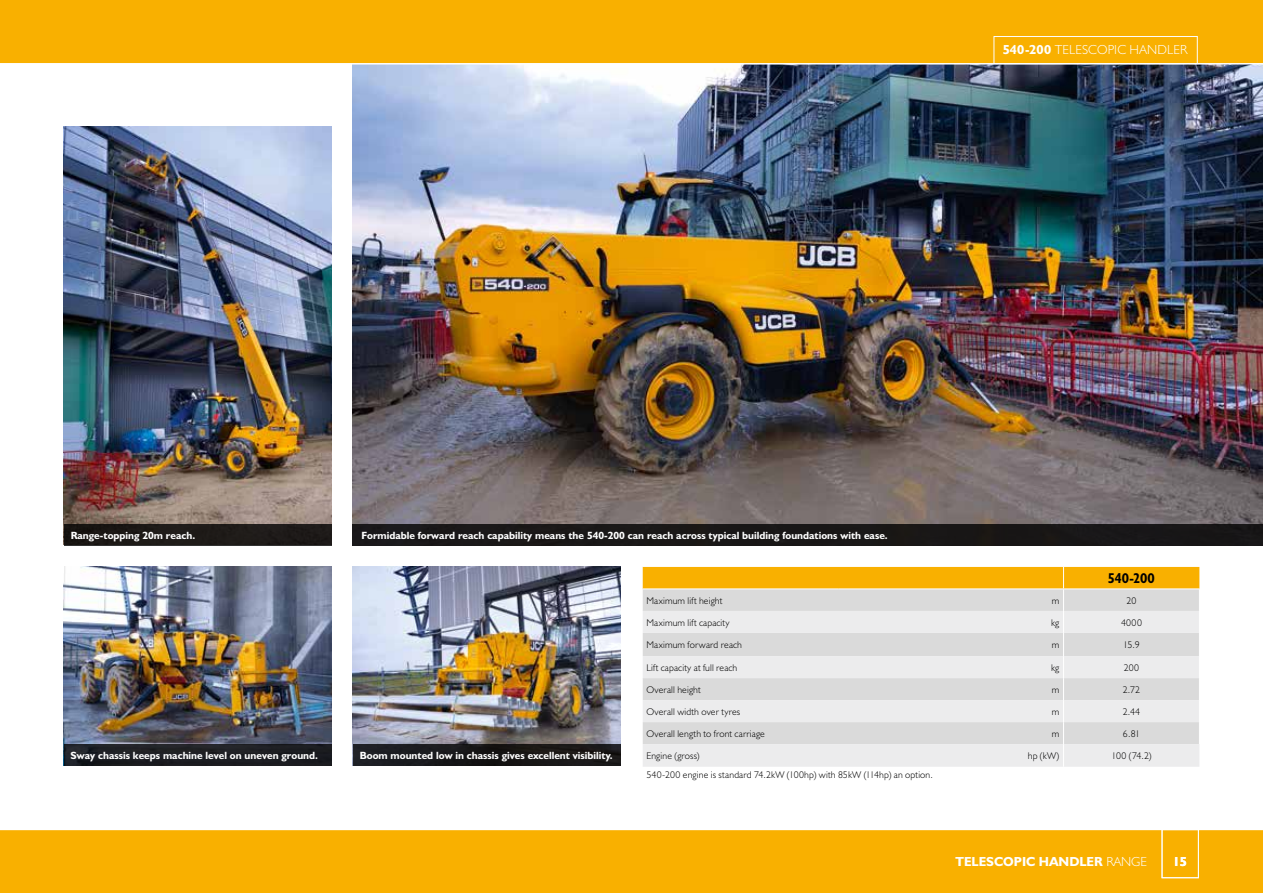
<style>
.page{position:relative;width:1263px;height:893px;background:#fff}
.page>*{position:absolute;margin:0;border:0;box-sizing:border-box;transform-origin:0 0}
.t1{font:14.25px "JCB Bold Condensed";letter-spacing:.015em;color:#000}
.t2{font:13.2px "JCB Bold";color:#fff}
.t3{font:13.2px "JCB Light";letter-spacing:.01em;color:#fff}
.t4{font:10.5px "JCB Bold";color:#fff}
.t5{font:300 9.75px "JCB Euro";letter-spacing:.02em;color:#000}
.s1{font-family:"JCB Bold"}
.s2{font-family:"JCB Light"}
</style>
<div class="page">
<div style="left:0;top:829px;width:1263px;height:64px;background:#f9b000"></div>
<hr style="left:0;top:829px;width:1263px;height:1px;background:#fff">
<img style="left:353px;top:65px;width:910px;height:459px">
<div style="left:0;top:0;width:1263px;height:64px;background:#f9b000"></div>
<img style="left:64px;top:567px;width:268px;height:177px">
<img style="left:353px;top:567px;width:268px;height:177px">
<div style="left:353px;top:524px;width:910px;height:22px;background:#191717"></div>
<div style="left:64px;top:744px;width:268px;height:21px;background:#1d1f23"></div>
<div style="left:353px;top:744px;width:268px;height:21px;background:#1a1919"></div>
<div style="left:1162px;top:829px;width:37px;height:49px;border:1px solid #fff"></div>
<div style="left:993px;top:36px;width:205px;height:28px;border:1px solid #fff"></div>
<hr style="left:0;top:63px;width:1263px;height:2px;background:#fff">
<svg style="left:642px;top:567px;width:558px;height:200px;background:#e5decc"></svg>
<img style="left:64px;top:126px;width:268px;height:398px">
<div style="left:64px;top:524px;width:268px;height:22px;background:#1e1a18"></div>
<h2 class="t3" style="left:1003px;top:42px;width:186px"><span class="s1">540-200</span> TELESCOPIC HANDLER</h2>
<p class="t4" style="left:71px;top:528px;width:126px">Range-topping 20m reach.</p>
<p class="t4" style="left:361px;top:528px;width:528px">Formidable forward reach capability means the 540-200 can reach across typical building foundations with ease.</p>
<h1 class="t1" style="left:1108px;top:570px;width:48px">540-200</h1>
<p class="t4" style="left:71px;top:748px;width:249px">Sway chassis keeps machine level on uneven ground.</p>
<p class="t4" style="left:360px;top:748px;width:254px">Boom mounted low in chassis gives excellent visibility.</p>
<p class="t5" style="left:646px;top:594px;width:77px">Maximum lift height</p>
<p class="t5" style="left:1052px;top:594px;width:9px">m</p>
<p class="t5" style="left:1126px;top:594px;width:11px">20</p>
<p class="t5" style="left:646px;top:616px;width:85px">Maximum lift capacity</p>
<p class="t5" style="left:1051px;top:616px;width:10px">kg</p>
<p class="t5" style="left:1121px;top:616px;width:22px">4000</p>
<p class="t5" style="left:646px;top:639px;width:97px">Maximum forward reach</p>
<p class="t5" style="left:1052px;top:639px;width:9px">m</p>
<p class="t5" style="left:1123px;top:639px;width:18px">15.9</p>
<p class="t5" style="left:646px;top:661px;width:92px">Lift capacity at full reach</p>
<p class="t5" style="left:1051px;top:661px;width:10px">kg</p>
<p class="t5" style="left:1124px;top:661px;width:17px">200</p>
<p class="t5" style="left:646px;top:683px;width:56px">Overall height</p>
<p class="t5" style="left:1052px;top:683px;width:9px">m</p>
<p class="t5" style="left:1123px;top:683px;width:19px">2.72</p>
<p class="t5" style="left:646px;top:705px;width:95px">Overall width over tyres</p>
<p class="t5" style="left:1052px;top:705px;width:9px">m</p>
<p class="t5" style="left:1123px;top:705px;width:19px">2.44</p>
<p class="t5" style="left:646px;top:727px;width:120px">Overall length to front carriage</p>
<p class="t5" style="left:1052px;top:727px;width:9px">m</p>
<p class="t5" style="left:1123px;top:727px;width:19px">6.81</p>
<p class="t5" style="left:646px;top:750px;width:55px">Engine (gross)</p>
<p class="t5" style="left:1028px;top:750px;width:33px">hp (kW)</p>
<p class="t5" style="left:1111px;top:750px;width:41px">100 (74.2)</p>
<p class="t5" style="left:646px;top:769px;width:288px">540-200 engine is standard 74.2kW (100hp) with 85kW (114hp) an option.</p>
<h2 class="t2" style="left:955px;top:853px;width:193px">TELESCOPIC HANDLER <span class="s2">RANGE</span></h2>
<h2 class="t2" style="left:1173px;top:853px;width:16px">15</h2>
</div>
